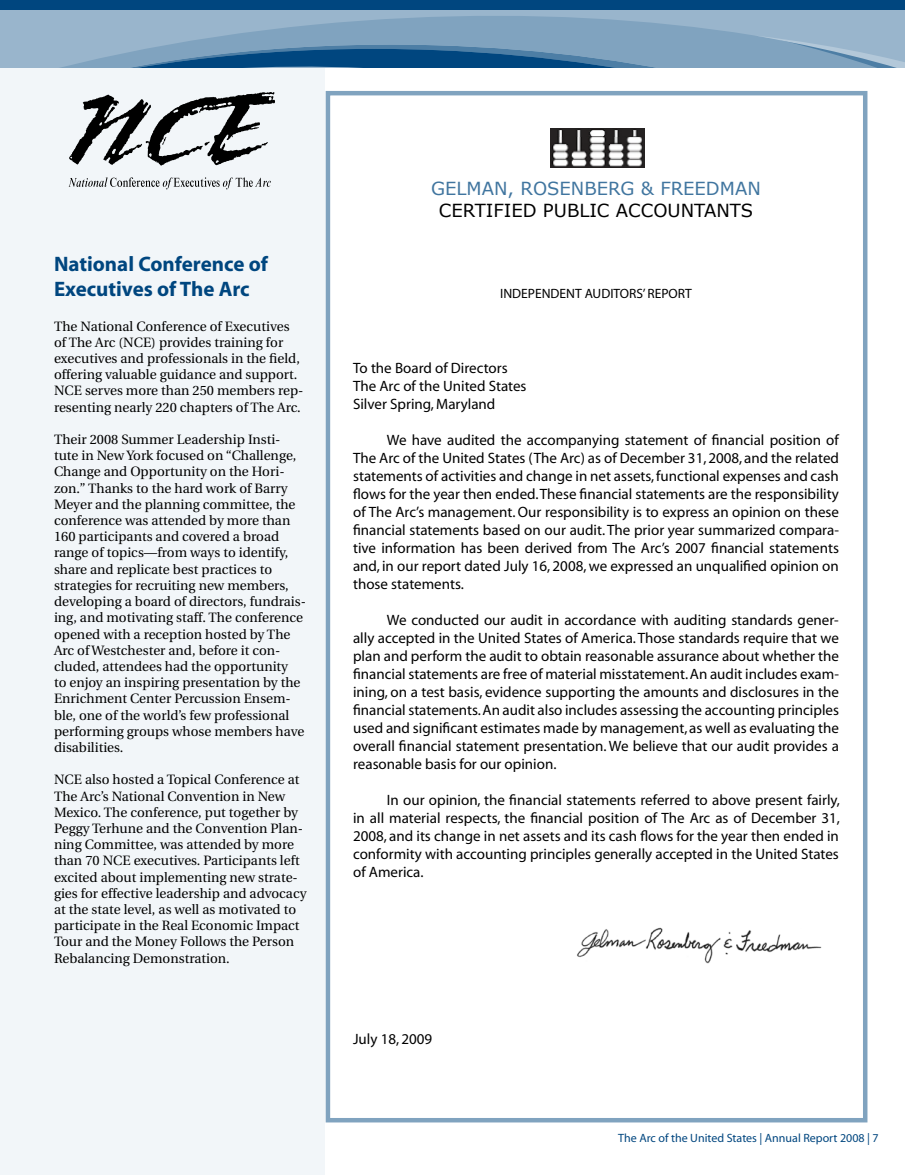
<style>
.page{position:relative;width:905px;height:1175px;background:#fff}
.page>*{position:absolute;margin:0;border:0;box-sizing:border-box;transform-origin:0 0}
.t1{font:700 21px/25.2px "Myriad";color:#00467f}
.t2{font:18px "MS Reference Sans Serif";color:#000}
.t3{font:18px "MS Reference Sans Serif";color:#40759f}
.t4{font:15px/18px "Myriad";color:#000;text-align:justify}
.t5{font:13.5px/16.2px "Utopia";color:#000}
.t6{font:13.5px "Myriad";color:#000}
.t7{font:12px "Myriad";color:#00467f}
</style>
<div class="page">
<div style="left:326px;top:91px;width:541px;height:1031px;border:4px solid #80a3bf"></div>
<div style="left:0;top:68px;width:324px;height:1106px;background:#f2f6f9"></div>
<svg style="left:69px;top:92px;width:206px;height:74px"></svg>
<svg style="left:69px;top:177px;width:202px;height:12px"></svg>
<div style="left:0;top:0;width:904px;height:68px;background:#00467f"></div>
<svg style="left:0;top:10px;width:904px;height:25px;fill:#99b5cc"></svg>
<svg style="left:0;top:35px;width:904px;height:33px"></svg>
<img style="left:550px;top:128px;width:94px;height:39px">
<img style="left:577px;top:927px;width:245px;height:36px">
<h1 class="t1" style="left:54px;top:252px;width:215px">National Conference of<br>Executives of The Arc</h1>
<p class="t5" style="left:54px;top:318px;width:251px">The National Conference of Executives of The Arc (NCE) provides training for executives and professionals in the field, offering valuable guidance and support.<br>NCE serves more than 250 members rep&shy;resenting nearly 220 chapters of The Arc.</p>
<p class="t5" style="left:54px;top:431px;width:253px">Their 2008 Summer Leadership Insti&shy;tute in New York focused on “Challenge, Change and Opportunity on the Hori&shy;zon.” Thanks to the hard work of Barry Meyer and the planning committee, the conference was attended by more than 160 participants and covered a broad range of topics—from ways to identify, share and replicate best practices to strategies for recruiting new members, developing a board of directors, fundrais&shy;ing, and motivating staff. The conference opened with a reception hosted by The Arc of Westchester and, before it con&shy;cluded, attendees had the opportunity<br>to enjoy an inspiring presentation by the Enrichment Center Percussion Ensem&shy;ble, one of the world’s few professional performing groups whose members have disabilities.</p>
<p class="t5" style="left:54px;top:772px;width:254px">NCE also hosted a Topical Conference at The Arc’s National Convention in New Mexico. The conference, put together by Peggy Terhune and the Convention Plan&shy;ning Committee, was attended by more than 70 NCE executives. Participants left excited about implementing new strate&shy;gies for effective leadership and advocacy at the state level, as well as motivated to participate in the Real Economic Impact Tour and the Money Follows the Person Rebalancing Demonstration.</p>
<p class="t3" style="left:431px;top:177px;width:331px">GELMAN, ROSENBERG &amp; FREEDMAN</p>
<p class="t2" style="left:439px;top:198px;width:316px">CERTIFIED PUBLIC ACCOUNTANTS</p>
<p class="t6" style="left:500px;top:286px;width:193px">INDEPENDENT AUDITORS’ REPORT</p>
<p class="t4" style="left:353px;top:360px;width:175px;text-align:left">To the Board of Directors<br>The Arc of the United States<br>Silver Spring, Maryland</p>
<p class="t4" style="left:353px;top:432px;width:487px;text-indent:34px">We have audited the accompanying statement of financial position of The Arc of the United States (The Arc) as of December 31, 2008, and the related statements of activities and change in net assets, functional expenses and cash flows for the year then ended. These financial statements are the responsibility of The Arc’s management. Our responsibility is to express an opinion on these financial statements based on our audit. The prior year summarized compara&shy;tive information has been derived from The Arc’s 2007 financial statements and, in our report dated July 16, 2008, we expressed an unqualified opinion on those statements.</p>
<p class="t4" style="left:353px;top:612px;width:487px;text-indent:34px">We conducted our audit in accordance with auditing standards gener&shy;ally accepted in the United States of America. Those standards require that we plan and perform the audit to obtain reasonable assurance about whether the financial statements are free of material misstatement. An audit includes exam&shy;ining, on a test basis, evidence supporting the amounts and disclosures in the financial statements. An audit also includes assessing the accounting principles used and significant estimates made by management, as well as evaluating the overall financial statement presentation. We believe that our audit provides a reasonable basis for our opinion.</p>
<p class="t4" style="left:353px;top:792px;width:488px;text-indent:34px">In our opinion, the financial statements referred to above present fairly, in all material respects, the financial position of The Arc as of December 31, 2008, and its change in net assets and its cash flows for the year then ended in conformity with accounting principles generally accepted in the United States of America.</p>
<p class="t4" style="left:353px;top:1030px;width:81px">July 18, 2009</p>
<p class="t7" style="left:618px;top:1132px;width:262px">The Arc of the United States | Annual Report 2008 | 7</p>
</div>
